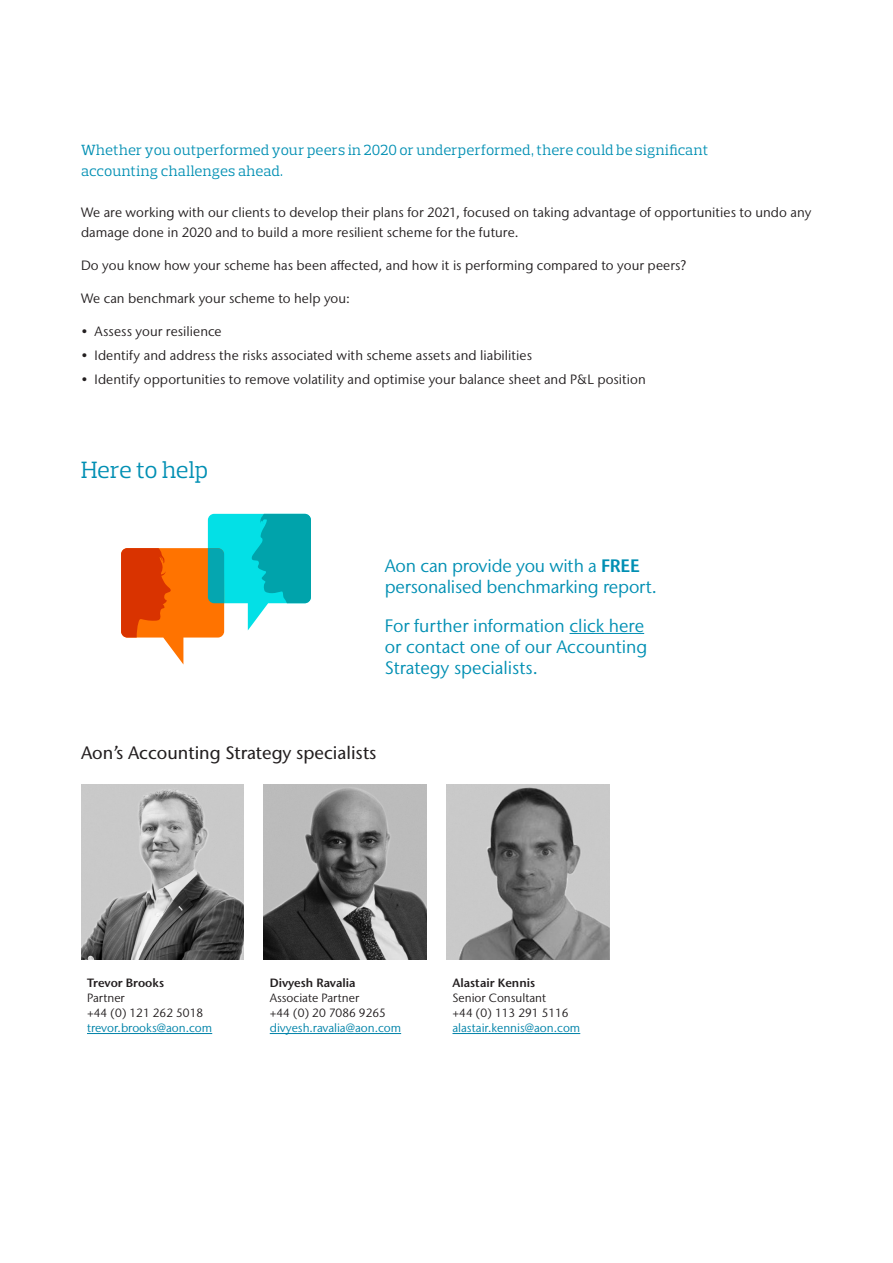
<style>
.page{position:relative;width:893px;height:1263px;background:#fff}
.page>*{position:absolute;margin:0;border:0;box-sizing:border-box;transform-origin:0 0}
.t1{font:24px "Prelo Slab";letter-spacing:-.01em;color:#008fb3}
.t2{font:18px/21px "Stone Sans IIITC Pro";color:#008fb3}
.t3{font:500 18px "Stone Sans IIITC Pro";color:#231f20}
.t4{font:15px/21px "Prelo Slab";letter-spacing:.01em;color:#008fb3}
.t5{font:13.5px/19.5px "Stone Sans IIITC Pro";letter-spacing:.005em;color:#231f20}
.t6{font:12px/15px "Stone Sans IIITC Pro";color:#231f20}
.t7{font:12px "Stone Sans IIITC Pro";color:#0083a9}
.t8{font:600 12px "Stone Sans IIITC Pro";color:#231f20}
.s1{font-weight:600}
</style>
<div class="page">
<svg style="left:121px;top:514px;width:190px;height:150px"></svg>
<img style="left:81px;top:785px;width:163px;height:174px">
<img style="left:264px;top:785px;width:162px;height:174px">
<img style="left:446px;top:785px;width:163px;height:174px">
<hr style="left:87px;top:1033px;width:125px;height:1px;background:#0083a9">
<hr style="left:270px;top:1033px;width:131px;height:1px;background:#0083a9">
<hr style="left:452px;top:1033px;width:128px;height:1px;background:#0083a9">
<hr style="left:569px;top:633px;width:75px;height:1px;background:#008fb3">
<p class="t4" style="left:81px;top:140px;width:629px">Whether you outperformed your peers in 2020 or underperformed, there could be significant accounting challenges ahead.</p>
<p class="t5" style="left:81px;top:203px;width:732px">We are working with our clients to develop their plans for 2021, focused on taking advantage of opportunities to undo any damage done in 2020 and to build a more resilient scheme for the future.</p>
<p class="t5" style="left:81px;top:255px;width:607px">Do you know how your scheme has been affected, and how it is performing compared to your peers?</p>
<p class="t5" style="left:81px;top:288px;width:270px">We can benchmark your scheme to help you:</p>
<p class="t5" style="left:81px;top:321px;width:142px">• Assess your resilience</p>
<p class="t5" style="left:81px;top:345px;width:453px">• Identify and address the risks associated with scheme assets and liabilities</p>
<p class="t5" style="left:81px;top:369px;width:566px">• Identify opportunities to remove volatility and optimise your balance sheet and P&amp;L position</p>
<h1 class="t1" style="left:81px;top:456px;width:129px">Here to help</h1>
<h2 class="t2" style="left:385px;top:555px;width:274px">Aon can provide you with a <span class="s1">FREE </span>personalised benchmarking report.</h2>
<h2 class="t2" style="left:385px;top:615px;width:264px">For further information click here or contact one of our Accounting<br>Strategy specialists.</h2>
<h2 class="t3" style="left:81px;top:741px;width:297px">Aon’s Accounting Strategy specialists</h2>
<p class="t8" style="left:87px;top:975px;width:79px">Trevor Brooks</p>
<p class="t6" style="left:87px;top:990px;width:118px">Partner<br>+44 (0) 121 262 5018</p>
<p class="t7" style="left:87px;top:1021px;width:127px">trevor.brooks@aon.com</p>
<p class="t8" style="left:270px;top:975px;width:87px">Divyesh Ravalia</p>
<p class="t6" style="left:270px;top:990px;width:118px">Associate Partner<br>+44 (0) 20 7086 9265</p>
<p class="t7" style="left:270px;top:1021px;width:133px">divyesh.ravalia@aon.com</p>
<p class="t8" style="left:452px;top:975px;width:84px">Alastair Kennis</p>
<p class="t6" style="left:452px;top:990px;width:118px">Senior Consultant +44 (0) 113 291 5116</p>
<p class="t7" style="left:452px;top:1021px;width:129px">alastair.kennis@aon.com</p>
</div>
